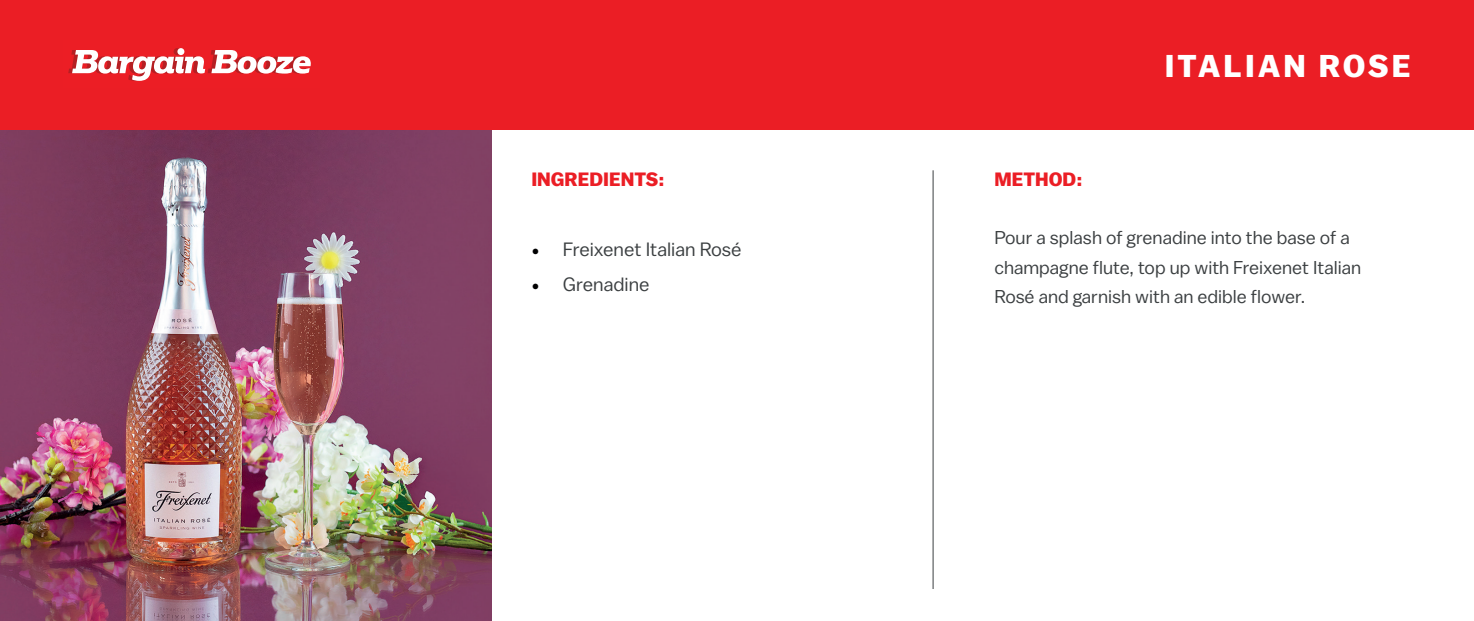
<style>
.page{position:relative;width:1474px;height:621px;background:#fff}
.page>*{position:absolute;margin:0;border:0;box-sizing:border-box;transform-origin:0 0}
.t1{font:700 31.5px "Balto";letter-spacing:.1em;color:#fff}
.t2{font:19.25px "Balto";color:#3b3f41}
.t3{font:700 19.25px "Balto";color:#eb1e25}
.t4{font:18.55px/29.8px "Balto";color:#3b3f41}
.s1{font-family:"Minion Pro";font-size:21px;color:#000001}
</style>
<div class="page">
<img style="left:0;top:129px;width:491px;height:491px">
<div style="left:0;top:0;width:1473px;height:129px;background:#eb1e25"></div>
<svg style="left:68px;top:48px;width:243px;height:33px"></svg>
<hr style="left:932px;top:170px;width:1px;height:418px;background:#3b3f41">
<p class="t3" style="left:531px;top:167px;width:135px">INGREDIENTS:</p>
<p class="t2" style="left:531px;top:237px;width:212px"><span class="s1">•</span> Freixenet Italian Rosé</p>
<p class="t2" style="left:531px;top:272px;width:120px"><span class="s1">•</span> Grenadine</p>
<p class="t3" style="left:994px;top:167px;width:90px">METHOD:</p>
<h1 class="t1" style="left:1164px;top:47px;width:248px">ITALIAN ROSE</h1>
<p class="t4" style="left:994px;top:222px;width:368px">Pour a splash of grenadine into the base of a champagne flute, top up with Freixenet Italian<br>Rosé and garnish with an edible flower.</p>
</div>
